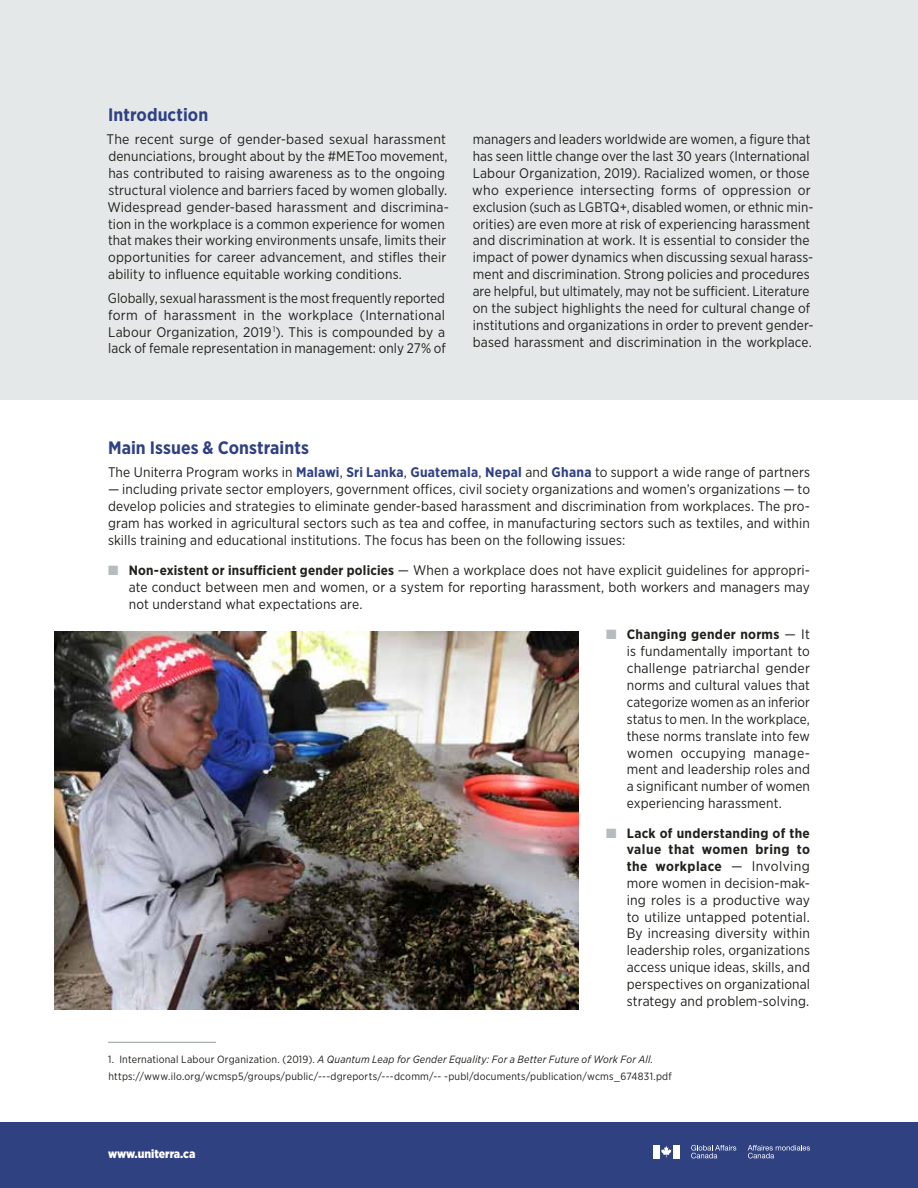
<style>
.page{position:relative;width:918px;height:1188px;background:#fff}
.page>*{position:absolute;margin:0;border:0;box-sizing:border-box;transform-origin:0 0}
.t1{font:700 18px "Gotham Narrow";letter-spacing:.005em;color:#304182}
.t2{font:13.8px/16.8px "Gotham Narrow";letter-spacing:.005em;color:#20221d;text-align:justify}
.t3{font:700 13.5px/16.5px "Gotham Narrow";letter-spacing:.02em;color:#20221d;text-align:justify}
.t4{font:900 12px "Gotham Narrow";color:#fff}
.t5{font:10.5px/16.8px "Gotham Narrow";letter-spacing:.02em;color:#20221d}
.s1{font-weight:700;color:#304182}
.s2{color:#b6bcbd}
.s3{font-weight:700;font-size:13.5px}
.s4{font-weight:400;font-size:13.8px}
.s5{font-style:italic}
</style>
<div class="page">
<div style="left:0;top:0;width:918px;height:399px;background:#e5e8e8"></div>
<hr style="left:108px;top:1042px;width:108px;height:1px;background:#959c9d">
<img style="left:54px;top:631px;width:525px;height:378px">
<div style="left:0;top:1122px;width:918px;height:66px;background:#304182"></div>
<svg style="left:661px;top:1146px;width:10px;height:11px"></svg>
<div style="left:653px;top:1145px;width:7px;height:13px;background:#fff"></div>
<div style="left:673px;top:1145px;width:7px;height:13px;background:#fff"></div>
<svg style="left:748px;top:1145px;width:62px;height:13px"></svg>
<svg style="left:691px;top:1145px;width:45px;height:13px"></svg>
<h1 class="t1" style="left:108px;top:103px;width:102px">Introduction</h1>
<p class="t2" style="left:106px;top:131px;width:344px;text-align:left">The recent surge of gender-based sexual harassment denunciations, brought about by the #METoo movement, has contributed to raising awareness as to the ongoing structural violence and barriers faced by women globally.<br>Widespread gender-based harassment and discrimina&shy;tion in the workplace is a common experience for women that makes their working environments unsafe, limits their opportunities for career advancement, and stifles their ability to influence equitable working conditions.</p>
<p class="t2" style="left:108px;top:289px;width:339px">Globally, sexual harassment is the most frequently reported form of harassment in the workplace (International Labour Organization, 2019 <sup>1</sup>). This is compounded by a lack of female representation in management: only 27% of</p>
<p class="t2" style="left:472px;top:131px;width:343px;text-align:left">managers and leaders worldwide are women, a figure that has seen little change over the last 30 years (International Labour Organization, 2019). Racialized women, or those who experience intersecting forms of oppression or exclusion (such as LGBTQ+, disabled women, or ethnic min&shy;orities) are even more at risk of experiencing harassment and discrimination at work. It is essential to consider the impact of power dynamics when discussing sexual harass&shy;ment and discrimination. Strong policies and procedures are helpful, but ultimately, may not be sufficient. Literature on the subject highlights the need for cultural change of institutions and organizations in order to prevent gender&shy;based harassment and discrimination in the workplace.</p>
<h1 class="t1" style="left:108px;top:436px;width:203px">Main Issues &amp; Constraints</h1>
<p class="t2" style="left:108px;top:464px;width:704px">The Uniterra Program works in <span class="s1">Malawi</span>, <span class="s1">Sri Lanka</span>, <span class="s1">Guatemala</span>, <span class="s1">Nepal</span> and <span class="s1">Ghana</span> to support a wide range of partners</p>
<p class="t2" style="left:108px;top:481px;width:704px">— including private sector employers, government offices, civil society organizations and women’s organizations — to develop policies and strategies to eliminate gender-based harassment and discrimination from workplaces. The pro&shy;gram has worked in agricultural sectors such as tea and coffee, in manufacturing sectors such as textiles, and within skills training and educational institutions. The focus has been on the following issues:</p>
<p class="t2" style="left:129px;top:562px;width:683px;text-indent:-21px"><span class="s2">■</span> <span class="s3">Non-existent or insufficient gender policies</span> — When a workplace does not have explicit guidelines for appropri&shy;ate conduct between men and women, or a system for reporting harassment, both workers and managers may not understand what expectations are.</p>
<p class="t3" style="left:606px;top:626px;width:205px"><span class="s2">■</span> Changing gender norms <span class="s4">— It</span></p>
<p class="t2" style="left:627px;top:643px;width:185px">is fundamentally important to challenge patriarchal gender norms and cultural values that categorize women as an inferior status to men. In the workplace, these norms translate into few women occupying manage&shy;ment and leadership roles and a significant number of women experiencing harassment.</p>
<p class="t3" style="left:627px;top:825px;width:185px;text-indent:-21px"><span class="s2">■</span> Lack of understanding of the value that women bring to the workplace <span class="s4">— Involving</span></p>
<p class="t2" style="left:627px;top:874px;width:185px">more women in decision-mak&shy;ing roles is a productive way to utilize untapped potential.<br>By increasing diversity within leadership roles, organizations access unique ideas, skills, and perspectives on organizational strategy and problem-solving.</p>
<p class="t5" style="left:108px;top:1051px;width:565px">1. International Labour Organization. (2019). <span class="s5">A Quantum Leap for Gender Equality: For a Better Future of Work For All. </span>https://www.ilo.org/wcmsp5/groups/public/---dgreports/---dcomm/-- -publ/documents/publication/wcms_674831.pdf</p>
<p class="t4" style="left:108px;top:1146px;width:89px">www.uniterra.ca</p>
</div>
